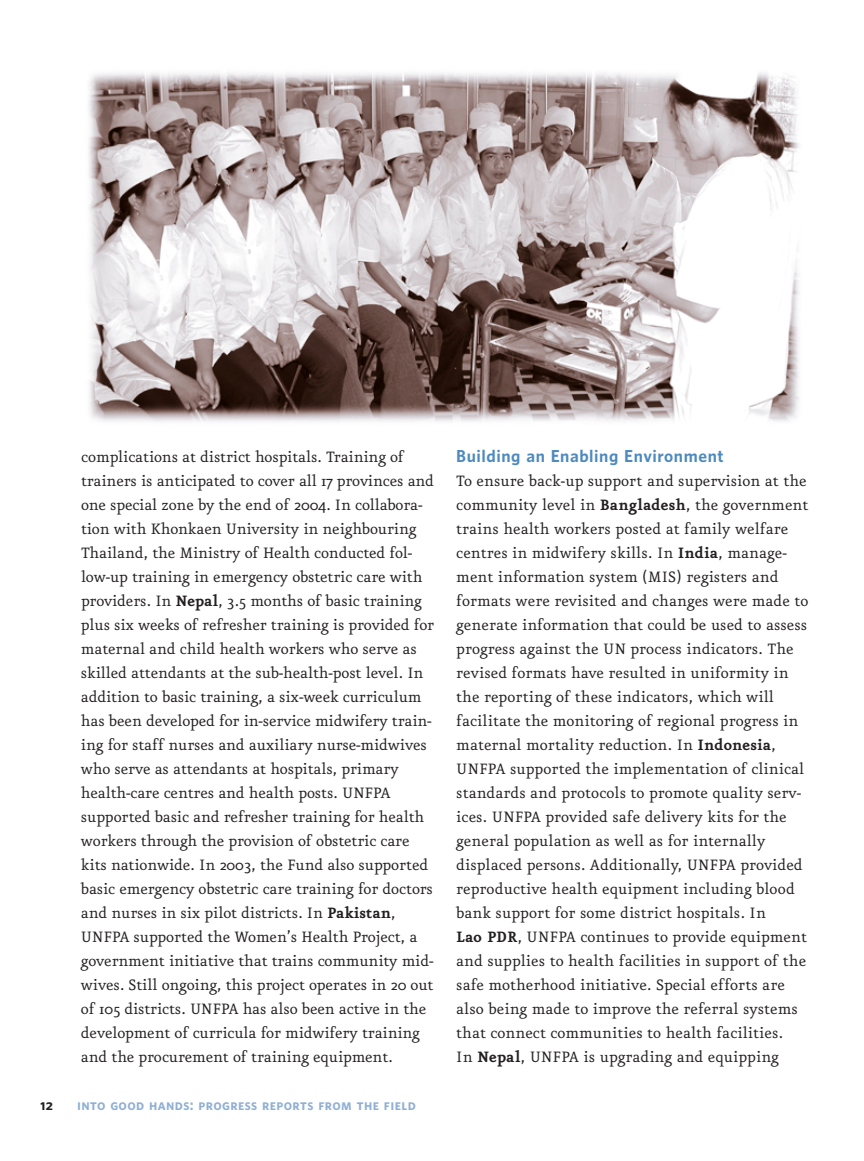
<style>
.page{position:relative;width:864px;height:1161px;background:#fff}
.page>*{position:absolute;margin:0;border:0;box-sizing:border-box;transform-origin:0 0}
.t1{font:18px/24px "Eureka";letter-spacing:-.01em;color:#231f20}
.t2{font:700 15.75px "UNFPA";letter-spacing:.035em;color:#4e8abe}
.t3{font:13.5px "UNFPA Bold SC";letter-spacing:.03em;color:#8fafd4}
.t4{font:13.5px "UNFPA Bold SC";color:#231f20}
.s1{font-weight:700}
</style>
<div class="page">
<img style="left:88px;top:73px;width:711px;height:349px">
<p class="t1" style="left:81px;top:446px;width:355px">complications at district hospitals. Training of trainers is anticipated to cover all 17 provinces and one special zone by the end of 2004. In collabora&shy;tion with Khonkaen University in neighbouring Thailand, the Ministry of Health conducted fol&shy;low-up training in emergency obstetric care with providers. In <span class="s1">Nepal</span>, 3.5 months of basic training plus six weeks of refresher training is provided for maternal and child health workers who serve as skilled attendants at the sub-health-post level. In addition to basic training, a six-week curriculum has been developed for in-service midwifery train&shy;ing for staff nurses and auxiliary nurse-midwives who serve as attendants at hospitals, primary health-care centres and health posts. UNFPA supported basic and refresher training for health workers through the provision of obstetric care kits nationwide. In 2003, the Fund also supported basic emergency obstetric care training for doctors and nurses in six pilot districts. In <span class="s1">Pakistan</span>, UNFPA supported the Women’s Health Project, a government initiative that trains community mid&shy;wives. Still ongoing, this project operates in 20 out of 105 districts. UNFPA has also been active in the development of curricula for midwifery training and the procurement of training equipment.</p>
<p class="t2" style="left:456px;top:450px;width:269px">Building an Enabling Environment</p>
<p class="t1" style="left:456px;top:470px;width:354px">To ensure back-up support and supervision at the community level in <span class="s1">Bangladesh</span>, the government trains health workers posted at family welfare centres in midwifery skills. In <span class="s1">India</span>, manage&shy;ment information system (MIS) registers and formats were revisited and changes were made to generate information that could be used to assess progress against the UN process indicators. The revised formats have resulted in uniformity in the reporting of these indicators, which will facilitate the monitoring of regional progress in maternal mortality reduction. In <span class="s1">Indonesia</span>, UNFPA supported the implementation of clinical standards and protocols to promote quality serv&shy;ices. UNFPA provided safe delivery kits for the general population as well as for internally displaced persons. Additionally, UNFPA provided reproductive health equipment including blood bank support for some district hospitals. In<br><span class="s1">Lao PDR</span>, UNFPA continues to provide equipment and supplies to health facilities in support of the safe motherhood initiative. Special efforts are also being made to improve the referral systems that connect communities to health facilities.<br>In <span class="s1">Nepal</span>, UNFPA is upgrading and equipping</p>
<p class="t4" style="left:40px;top:1097px;width:14px">12</p>
<p class="t3" style="left:77px;top:1097px;width:340px">into good hands: progress reports from the field</p>
</div>
